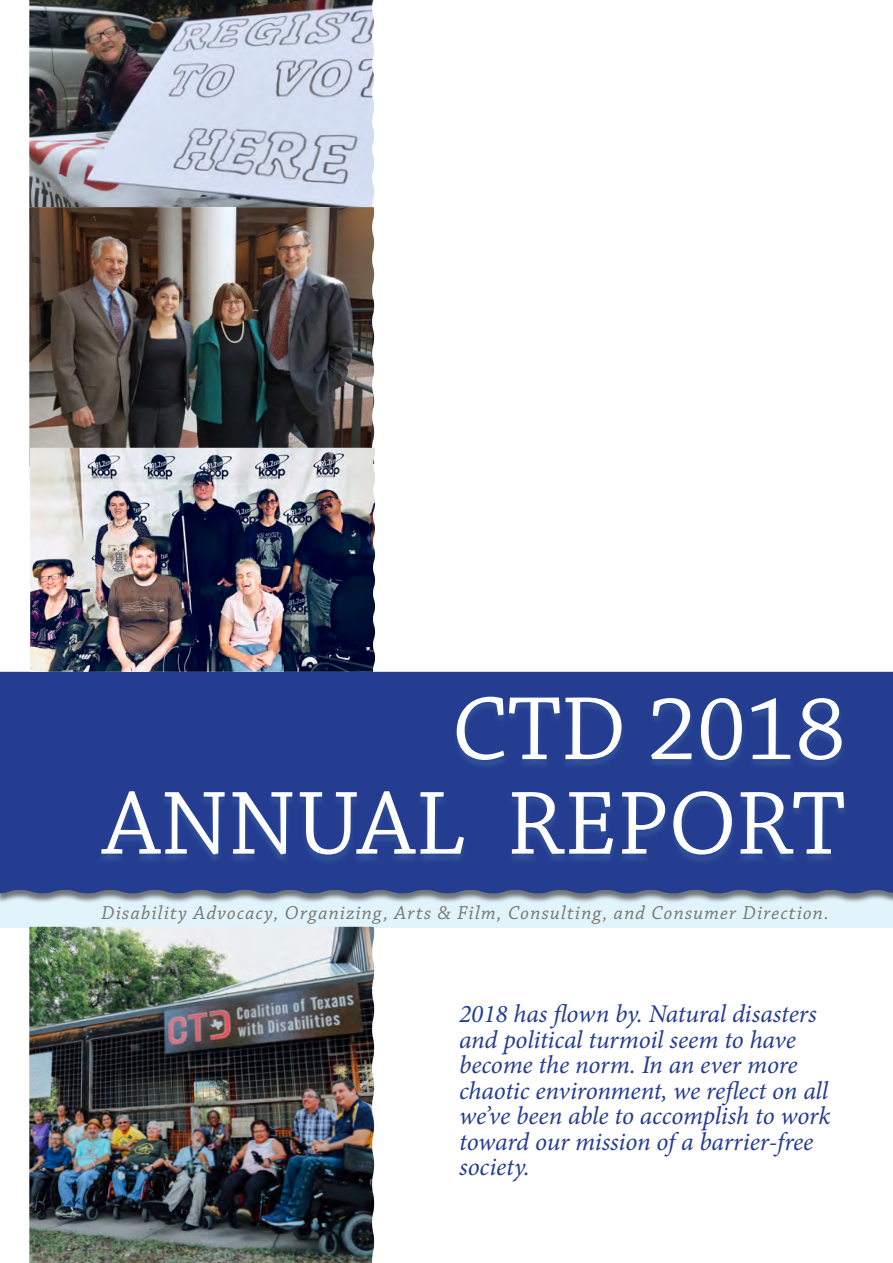
<style>
.page{position:relative;width:893px;height:1263px;background:#fff}
.page>*{position:absolute;margin:0;border:0;box-sizing:border-box;transform-origin:0 0}
.cover_maintitle{font:94.5px/94.5px "Chaparral Pro";color:#fff;text-align:right}
.t1{font:italic 25.5px/25.5px "Minion Pro";letter-spacing:-.005em;color:#243d91}
.cover_slogan{font:italic 19.8px "Chaparral Pro";letter-spacing:.06em;color:#77766c}
</style>
<div class="page">
<div style="left:0;top:690px;width:893px;height:237px;background:#e1f4fc"></div>
<div style="left:0;top:673px;width:893px;height:231px;background:#4b4c4d;opacity:.75"></div>
<div style="left:0;top:672px;width:893px;height:221px;background:#243d91"></div>
<img style="left:29px;top:0;width:345px;height:207px">
<img style="left:29px;top:207px;width:345px;height:274px">
<img style="left:30px;top:448px;width:345px;height:224px">
<img style="left:29px;top:927px;width:345px;height:336px">
<div style="left:97px;top:698px;width:751px;height:167px;background:#5482b0;opacity:.3"></div>
<p class="cover_maintitle" style="left:103px;top:686px;width:744px">CTD 2018<br>ANNUAL REPORT</p>
<p class="cover_slogan" style="left:102px;top:902px;width:729px">Disability Advocacy, Organizing, Arts &amp; Film, Consulting, and Consumer Direction.</p>
<p class="t1" style="left:459px;top:1001px;width:373px">2018 has flown by. Natural disasters and political turmoil seem to have become the norm. In an ever more chaotic environment, we reflect on all we’ve been able to accomplish to work toward our mission of a barrier-free society.</p>
</div>
